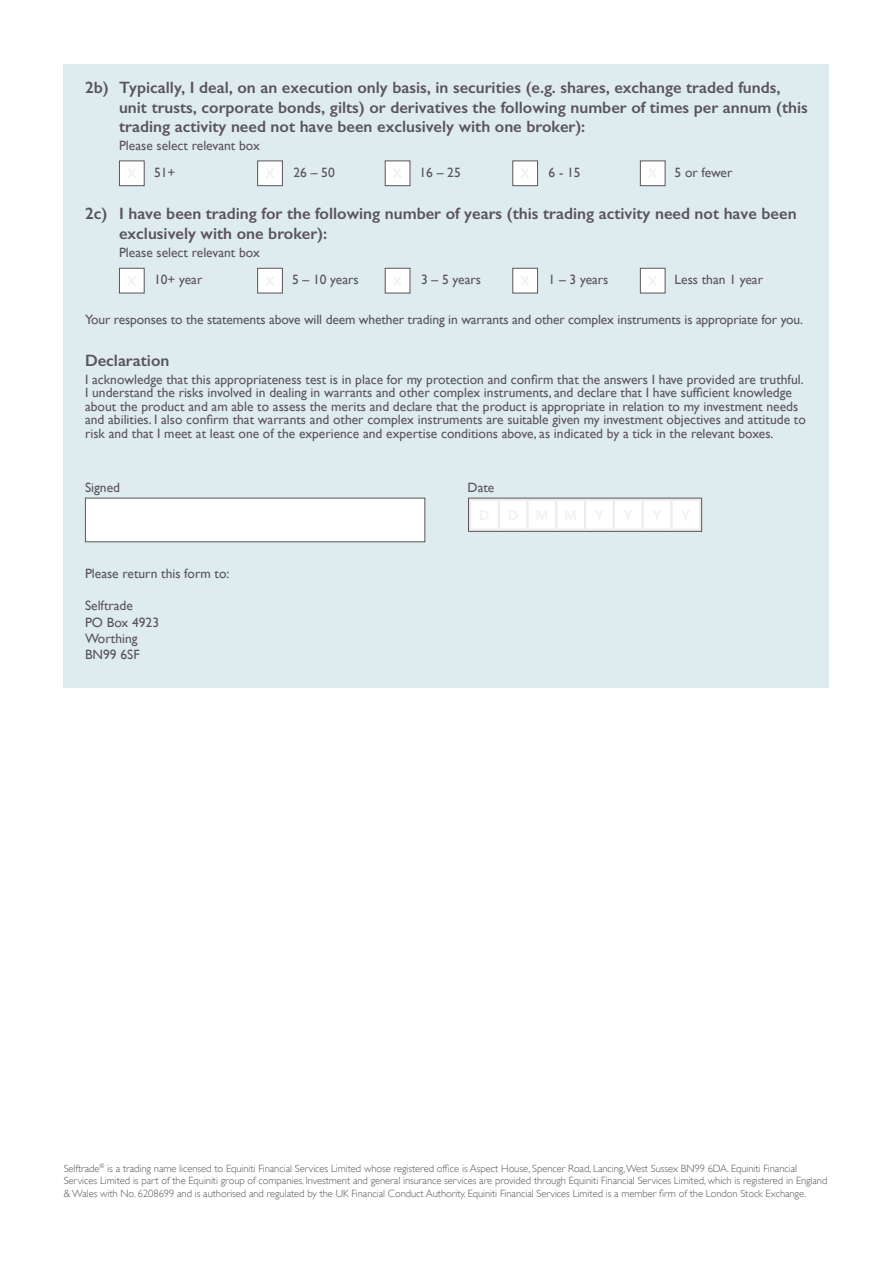
<style>
.page{position:relative;width:893px;height:1263px;background:#fff}
.page>*{position:absolute;margin:0;border:0;box-sizing:border-box;transform-origin:0 0}
.Sub_Head{font:600 16.5px/19.8px "Gill Sans";color:#5a555a}
.t1{font:13.5px/13.5px "Gill Sans";color:#5a555a}
.t2{font:300 10.5px/12.6px "Gill Sans";letter-spacing:-.005em;color:#5a555a}
</style>
<div class="page">
<div style="left:64px;top:64px;width:765px;height:623px;background:#dfecef"></div>
<div style="left:119px;top:161px;width:25px;height:25px;background:#fff"></div>
<div style="left:119px;top:161px;width:26px;height:25px;border:1px solid #5a555a"></div>
<div style="left:640px;top:161px;width:25px;height:25px;background:#fff"></div>
<div style="left:640px;top:161px;width:25px;height:25px;border:1px solid #5a555a"></div>
<div style="left:513px;top:161px;width:24px;height:25px;background:#fff"></div>
<div style="left:512px;top:161px;width:26px;height:25px;border:1px solid #5a555a"></div>
<div style="left:385px;top:161px;width:25px;height:25px;background:#fff"></div>
<div style="left:385px;top:161px;width:25px;height:25px;border:1px solid #5a555a"></div>
<div style="left:258px;top:161px;width:24px;height:25px;background:#fff"></div>
<div style="left:257px;top:161px;width:26px;height:25px;border:1px solid #5a555a"></div>
<div style="left:119px;top:268px;width:25px;height:25px;background:#fff"></div>
<div style="left:119px;top:268px;width:26px;height:25px;border:1px solid #5a555a"></div>
<div style="left:640px;top:268px;width:25px;height:25px;background:#fff"></div>
<div style="left:640px;top:268px;width:25px;height:25px;border:1px solid #5a555a"></div>
<div style="left:513px;top:268px;width:24px;height:25px;background:#fff"></div>
<div style="left:512px;top:268px;width:26px;height:25px;border:1px solid #5a555a"></div>
<div style="left:385px;top:268px;width:25px;height:25px;background:#fff"></div>
<div style="left:385px;top:268px;width:25px;height:25px;border:1px solid #5a555a"></div>
<div style="left:258px;top:268px;width:24px;height:25px;background:#fff"></div>
<div style="left:257px;top:268px;width:26px;height:25px;border:1px solid #5a555a"></div>
<div style="left:85px;top:498px;width:340px;height:44px;background:#fff;border:1px solid #5a555a"></div>
<div style="left:468px;top:498px;width:234px;height:33px;background:#fff"></div>
<hr style="left:469px;top:498px;width:30px;height:3px;background:#ececee">
<hr style="left:469px;top:501px;width:2px;height:28px;background:#ececee">
<hr style="left:499px;top:498px;width:28px;height:3px;background:#ececee">
<hr style="left:498px;top:501px;width:2px;height:28px;background:#ececee">
<hr style="left:527px;top:498px;width:29px;height:3px;background:#ececee">
<hr style="left:526px;top:501px;width:3px;height:28px;background:#ececee">
<hr style="left:556px;top:498px;width:29px;height:3px;background:#ececee">
<hr style="left:555px;top:501px;width:2px;height:28px;background:#ececee">
<hr style="left:585px;top:498px;width:29px;height:3px;background:#ececee">
<hr style="left:584px;top:501px;width:2px;height:28px;background:#ececee">
<hr style="left:614px;top:498px;width:29px;height:3px;background:#ececee">
<hr style="left:613px;top:501px;width:2px;height:28px;background:#ececee">
<hr style="left:643px;top:498px;width:28px;height:3px;background:#ececee">
<hr style="left:641px;top:501px;width:3px;height:28px;background:#ececee">
<hr style="left:671px;top:498px;width:30px;height:3px;background:#ececee">
<hr style="left:670px;top:501px;width:2px;height:28px;background:#ececee">
<hr style="left:699px;top:501px;width:2px;height:28px;background:#ececee">
<hr style="left:469px;top:529px;width:30px;height:2px;background:#ececee">
<hr style="left:499px;top:529px;width:28px;height:2px;background:#ececee">
<hr style="left:527px;top:529px;width:29px;height:2px;background:#ececee">
<hr style="left:556px;top:529px;width:29px;height:2px;background:#ececee">
<hr style="left:585px;top:529px;width:29px;height:2px;background:#ececee">
<hr style="left:614px;top:529px;width:29px;height:2px;background:#ececee">
<hr style="left:643px;top:529px;width:28px;height:2px;background:#ececee">
<hr style="left:671px;top:529px;width:30px;height:2px;background:#ececee">
<div style="left:468px;top:498px;width:234px;height:34px;border:1px solid #5a555a"></div>
<p class="Sub_Head" style="left:119px;top:77px;width:690px;text-indent:-34px">2b) Typically, I deal, on an execution only basis, in securities (e.g. shares, exchange traded funds, unit trusts, corporate bonds, gilts) or derivatives the following number of times per annum (this trading activity need not have been exclusively with one broker):</p>
<p class="t1" style="left:119px;top:139px;width:142px">Please select relevant box</p>
<p class="t1" style="left:154px;top:166px;width:23px">51+</p>
<p class="t1" style="left:294px;top:166px;width:43px">26 – 50</p>
<p class="t1" style="left:420px;top:166px;width:43px">16 – 25</p>
<p class="t1" style="left:549px;top:166px;width:34px">6 - 15</p>
<p class="t1" style="left:675px;top:166px;width:59px">5 or fewer</p>
<p class="Sub_Head" style="left:119px;top:203px;width:679px;text-indent:-34px">2c) I have been trading for the following number of years (this trading activity need not have been exclusively with one broker):</p>
<p class="t1" style="left:119px;top:245px;width:142px">Please select relevant box</p>
<p class="t1" style="left:154px;top:272px;width:50px">10+ year</p>
<p class="t1" style="left:292px;top:272px;width:68px">5 – 10 years</p>
<p class="t1" style="left:421px;top:272px;width:61px">3 – 5 years</p>
<p class="t1" style="left:549px;top:272px;width:61px">1 – 3 years</p>
<p class="t1" style="left:675px;top:272px;width:90px">Less than 1 year</p>
<p class="t1" style="left:85px;top:313px;width:720px">Your responses to the statements above will deem whether trading in warrants and other complex instruments is appropriate for you.</p>
<p class="Sub_Head" style="left:85px;top:350px;width:86px">Declaration</p>
<p class="t1" style="left:85px;top:372px;width:722px">I acknowledge that this appropriateness test is in place for my protection and confirm that the answers I have provided are truthful.<br>I understand the risks involved in dealing in warrants and other complex instruments, and declare that I have sufficient knowledge about the product and am able to assess the merits and declare that the product is appropriate in relation to my investment needs and abilities. I also confirm that warrants and other complex instruments are suitable given my investment objectives and attitude to risk and that I meet at least one of the experience and expertise conditions above, as indicated by a tick in the relevant boxes.</p>
<p class="t1" style="left:85px;top:480px;width:37px">Signed</p>
<p class="t1" style="left:468px;top:480px;width:28px">Date</p>
<p class="t1" style="left:85px;top:567px;width:146px">Please return this form to:</p>
<p class="t1" style="left:85px;top:599px;width:49px">Selftrade</p>
<p class="t1" style="left:85px;top:615px;width:76px">PO Box 4923</p>
<p class="t1" style="left:85px;top:631px;width:54px">Worthing</p>
<p class="t1" style="left:85px;top:648px;width:56px">BN99 6SF</p>
<p class="t2" style="left:64px;top:1162px;width:765px">Selftrade<sup>®</sup> is a trading name licensed to Equiniti Financial Services Limited whose registered office is Aspect House, Spencer Road, Lancing, West Sussex BN99 6DA. Equiniti Financial<br>Services Limited is part of the Equiniti group of companies. Investment and general insurance services are provided through Equiniti Financial Services Limited, which is registered in England &amp; Wales with No. 6208699 and is authorised and regulated by the UK Financial Conduct Authority. Equiniti Financial Services Limited is a member firm of the London Stock Exchange.</p>
</div>
